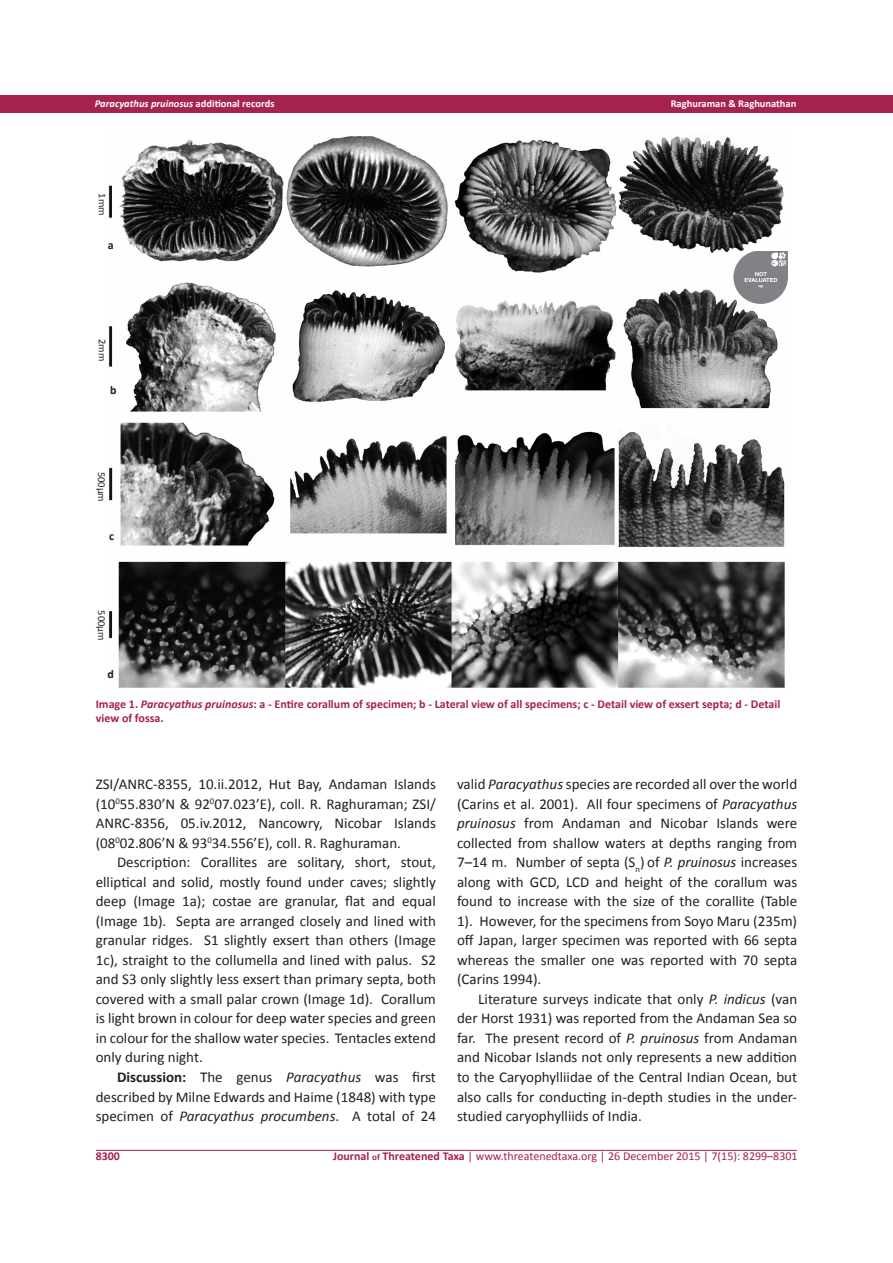
<style>
.page{position:relative;width:893px;height:1263px;background:#fff}
.page>*{position:absolute;margin:0;border:0;box-sizing:border-box;transform-origin:0 0}
.t1{font:15px/19.5px "Calibri";color:#231f20;text-align:justify}
.t2{font:700 12px/14.4px "Calibri";color:#a5234c}
.t3{font:12px "Calibri";color:#a5234c}
.t4{font:700 12px "Calibri";color:#231f20}
.t5{font:italic 700 10.5px "Calibri";color:#fff}
.t6{font:700 10.5px "Calibri";color:#fff}
.t7{font:10.5px "Calibri";color:#231f20}
.s1{font-style:normal}
.s2{font-style:italic}
.s3{font-weight:700}
.s4{font-weight:700;font-size:9px}
</style>
<div class="page">
<div style="left:0;top:95px;width:893px;height:18px;background:#a5234c"></div>
<hr style="left:96px;top:1150px;width:701px;height:1px;background:#a5234c">
<img style="left:108px;top:136px;width:676px;height:142px">
<img style="left:108px;top:278px;width:670px;height:134px">
<img style="left:109px;top:422px;width:676px;height:125px">
<img style="left:108px;top:561px;width:677px;height:127px">
<svg style="left:734px;top:251px;width:54px;height:53px"></svg>
<p class="t5" style="left:95px;top:97px;width:181px">Paracyathus pruinosus <span class="s1">additional records</span></p>
<p class="t6" style="left:671px;top:97px;width:127px">Raghuraman &amp; Raghunathan</p>
<p class="t7" style="left:109px;top:193px;width:24px;rotate:90deg">1mm</p>
<p class="t4" style="left:108px;top:237px;width:7px">a</p>
<p class="t7" style="left:109px;top:339px;width:24px;rotate:90deg">2mm</p>
<p class="t4" style="left:110px;top:382px;width:8px">b</p>
<p class="t7" style="left:108px;top:471px;width:32px;rotate:90deg">500µm</p>
<p class="t4" style="left:109px;top:528px;width:7px">c</p>
<p class="t7" style="left:108px;top:610px;width:32px;rotate:90deg">500µm</p>
<p class="t4" style="left:108px;top:666px;width:8px">d</p>
<p class="t2" style="left:96px;top:697px;width:686px">Image 1. <span class="s2">Paracyathus pruinosus</span>: a - Entire corallum of specimen; b - Lateral view of all specimens; c - Detail view of exsert septa; d - Detail view of fossa.</p>
<p class="t1" style="left:96px;top:775px;width:342px">ZSI/ANRC-8355, 10.ii.2012, Hut Bay, Andaman Islands (10<sup>0</sup>55.830’N &amp; 92<sup>0</sup>07.023’E), coll. R. Raghuraman; ZSI/ ANRC-8356, 05.iv.2012, Nancowry, Nicobar Islands (08<sup>0</sup>02.806’N &amp; 93<sup>0</sup>34.556’E), coll. R. Raghuraman.</p>
<p class="t1" style="left:96px;top:853px;width:342px;text-indent:21px">Description: Corallites are solitary, short, stout, elliptical and solid, mostly found under caves; slightly deep (Image 1a); costae are granular, flat and equal (Image 1b). Septa are arranged closely and lined with granular ridges. S1 slightly exsert than others (Image 1c), straight to the collumella and lined with palus. S2 and S3 only slightly less exsert than primary septa, both covered with a small palar crown (Image 1d). Corallum is light brown in colour for deep water species and green in colour for the shallow water species. Tentacles extend only during night.</p>
<p class="t1" style="left:96px;top:1067px;width:342px;text-indent:21px"><span class="s3">Discussion:</span> The genus <span class="s2">Paracyathus</span> was first described by Milne Edwards and Haime (1848) with type specimen of <span class="s2">Paracyathus procumbens</span>. A total of 24</p>
<p class="t1" style="left:457px;top:775px;width:342px">valid <span class="s2">Paracyathus</span> species are recorded all over the world (Carins et al. 2001). All four specimens of <span class="s2">Paracyathus pruinosus</span> from Andaman and Nicobar Islands were collected from shallow waters at depths ranging from 7–14 m. Number of septa (S<sub>n</sub>) of <span class="s2">P. pruinosus</span> increases along with GCD, LCD and height of the corallum was found to increase with the size of the corallite (Table 1). However, for the specimens from Soyo Maru (235m) off Japan, larger specimen was reported with 66 septa whereas the smaller one was reported with 70 septa (Carins 1994).</p>
<p class="t1" style="left:457px;top:989px;width:342px;text-indent:21px">Literature surveys indicate that only <span class="s2">P. indicus</span> (van der Horst 1931) was reported from the Andaman Sea so far. The present record of <span class="s2">P. pruinosus</span> from Andaman and Nicobar Islands not only represents a new addition to the Caryophylliidae of the Central Indian Ocean, but also calls for conducting in-depth studies in the under&shy;studied caryophylliids of India.</p>
<p class="t2" style="left:96px;top:1148px;width:26px">8300</p>
<p class="t3" style="left:333px;top:1148px;width:466px"><span class="s3">Journal</span> <span class="s4">of</span> <span class="s3">Threatened Taxa</span> | www.threatenedtaxa.org | 26 December 2015 | 7(15): 8299–8301</p>
</div>
